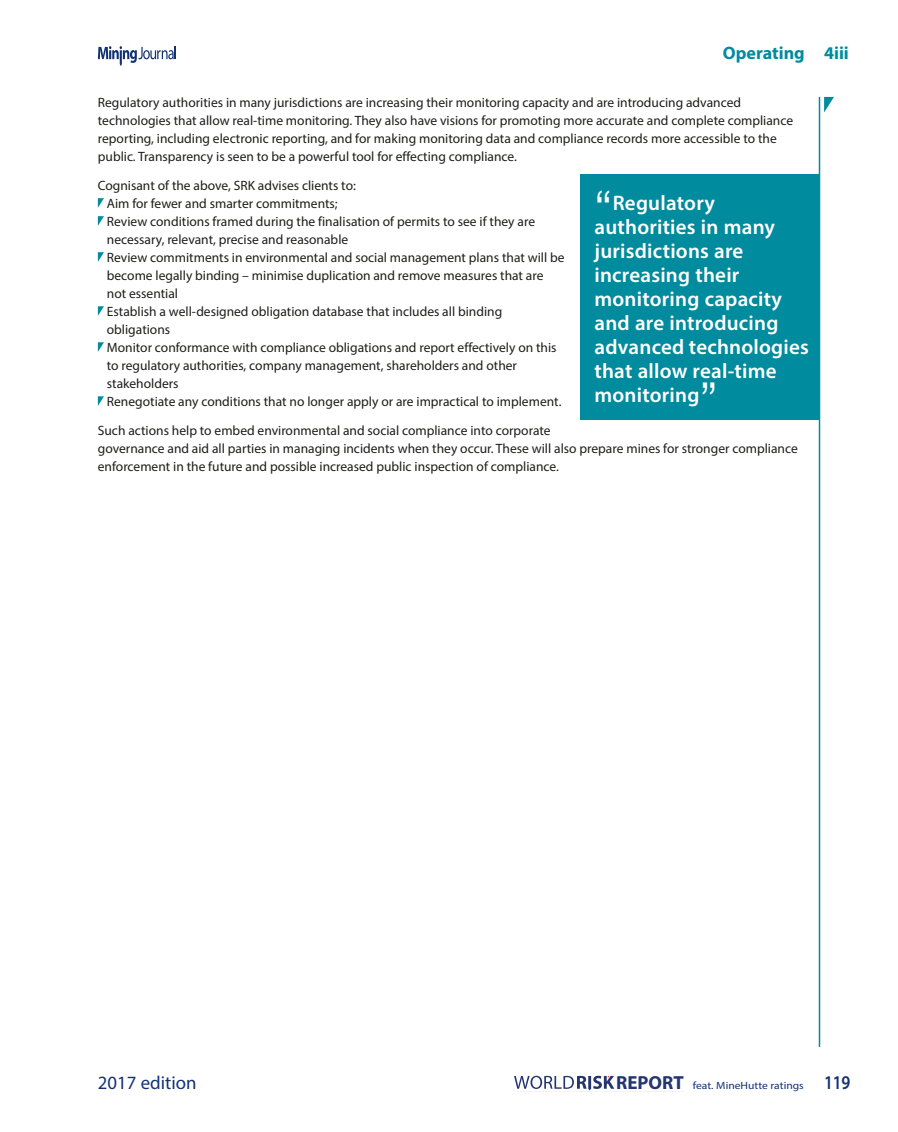
<style>
.page{position:relative;width:898px;height:1132px;background:#fff}
.page>*{position:absolute;margin:0;border:0;box-sizing:border-box;transform-origin:0 0}
.t1{font:300 48px "Helvetica Neue";color:#fff}
.t2{font:600 21px/24px "Myriad Pro";letter-spacing:.01em;color:#fff}
.t3{font:18.75px "Myriad Pro";color:#123274}
.t4{font:700 18px "Myriad Pro";color:#018b9e}
.t5{font:13.5px/18px "Myriad Pro";color:#1d1d1b}
.t6{font:10.5px "Myriad Pro";color:#123274;scale:1.1 1}
.s1{font-weight:700;font-size:18.9px;color:#243570}
.s2{font-weight:600;font-size:19.5px}
</style>
<div class="page">
<hr style="left:818px;top:97px;width:1px;height:949px;background:#018b9e">
<svg style="left:824px;top:97px;width:9px;height:15px"></svg>
<svg style="left:514px;top:1075px;width:100px;height:14px"></svg>
<svg style="left:98px;top:46px;width:78px;height:20px"></svg>
<svg style="left:98px;top:198px;width:6px;height:10px"></svg>
<svg style="left:98px;top:216px;width:6px;height:10px"></svg>
<svg style="left:98px;top:252px;width:6px;height:10px"></svg>
<svg style="left:98px;top:306px;width:6px;height:10px"></svg>
<svg style="left:98px;top:342px;width:6px;height:10px"></svg>
<svg style="left:98px;top:396px;width:6px;height:10px"></svg>
<div style="left:580px;top:174px;width:239px;height:245px;background:#018b9e"></div>
<h3 class="t4" style="left:722px;top:41px;width:127px">Operating 4iii</h3>
<p class="t5" style="left:98px;top:93px;width:696px">Regulatory authorities in many jurisdictions are increasing their monitoring capacity and are introducing advanced technologies that allow real-time monitoring. They also have visions for promoting more accurate and complete compliance reporting, including electronic reporting, and for making monitoring data and compliance records more accessible to the public. Transparency is seen to be a powerful tool for effecting compliance.</p>
<p class="t5" style="left:107px;top:176px;width:459px;text-indent:-9px">Cognisant of the above, SRK advises clients to:<br>Aim for fewer and smarter commitments;<br>Review conditions framed during the finalisation of permits to see if they are necessary, relevant, precise and reasonable<br>Review commitments in environmental and social management plans that will be become legally binding – minimise duplication and remove measures that are not essential<br>Establish a well-designed obligation database that includes all binding obligations<br>Monitor conformance with compliance obligations and report effectively on this to regulatory authorities, company management, shareholders and other stakeholders<br>Renegotiate any conditions that no longer apply or are impractical to implement.</p>
<p class="t5" style="left:98px;top:421px;width:701px">Such actions help to embed environmental and social compliance into corporate<br>governance and aid all parties in managing incidents when they occur. These will also prepare mines for stronger compliance enforcement in the future and possible increased public inspection of compliance.</p>
<h1 class="t1" style="left:594px;top:169px;width:19px">“</h1>
<h2 class="t2" style="left:594px;top:191px;width:216px;text-indent:18px">Regulatory authorities in many jurisdictions are increasing their monitoring capacity and are introducing advanced technologies that allow real-time monitoring</h2>
<h1 class="t1" style="left:699px;top:361px;width:19px">”</h1>
<h3 class="t3" style="left:98px;top:1070px;width:100px">2017 edition</h3>
<p class="t6" style="left:616px;top:1078px;width:214px"><span class="s1">REPORT</span> feat. MineHutte ratings <span class="s2">119</span></p>
</div>
